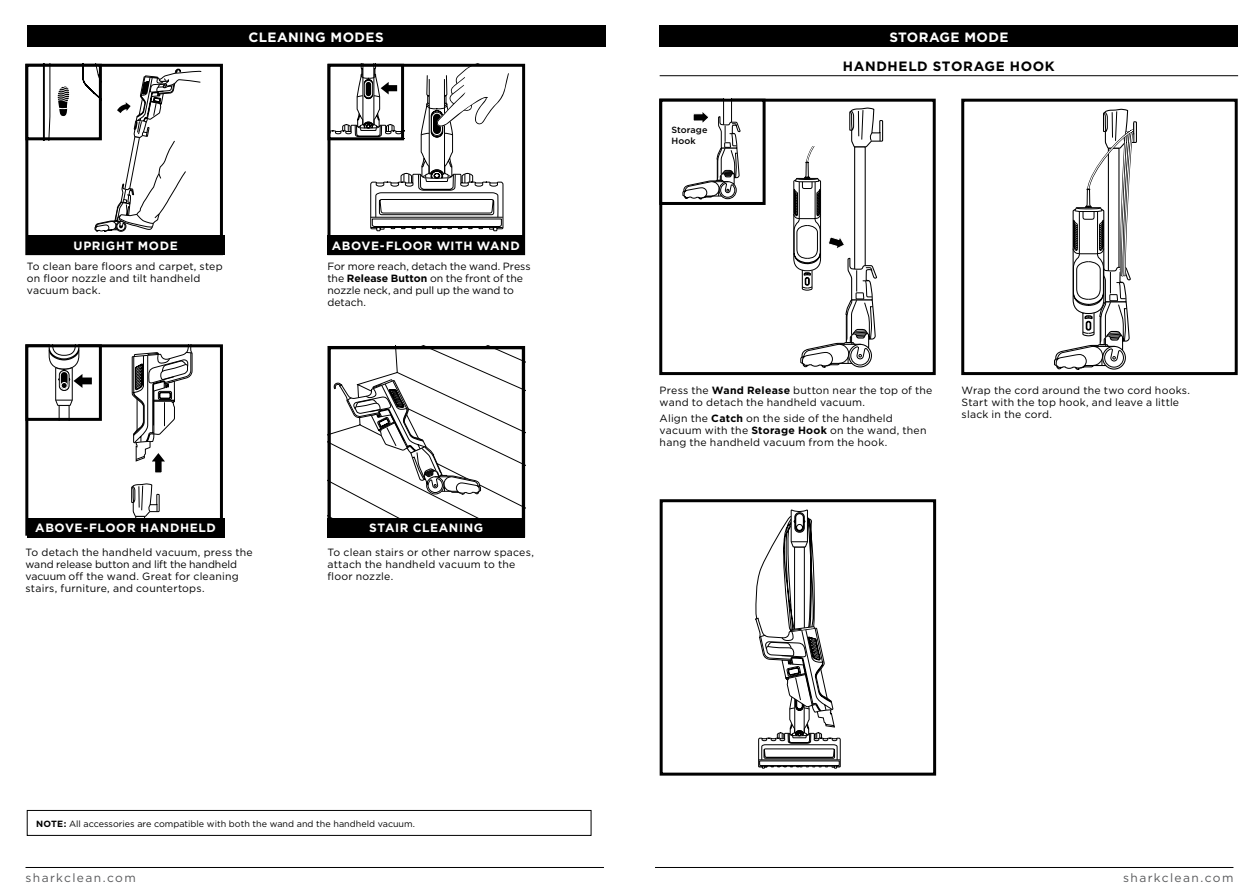
<style>
.page{position:relative;width:1259px;height:893px;background:#fff}
.page>*{position:absolute;margin:0;border:0;box-sizing:border-box;transform-origin:0 0}
.t1{font:700 13.5px "Gotham";letter-spacing:.03em;color:#fff}
.t2{font:700 13.5px "Gotham";letter-spacing:.05em;color:#000}
.t3{font:700 12px "Gotham";letter-spacing:.05em;color:#fff}
.t4{font:12px "Gotham";letter-spacing:.115em;color:#58595b}
.t5{font:10.5px/12px "Gotham";letter-spacing:.02em;color:#000}
.t6{font:10.5px/12px "Gotham";letter-spacing:-.005em;color:#000}
.t7{font:9px "Gotham";color:#000}
.t8{font:500 9px/10.5px "Gotham";letter-spacing:.005em;color:#000}
.s1{font-weight:700}
</style>
<div class="page">
<hr style="left:655px;top:867px;width:578px;height:1px;background:#000">
<hr style="left:26px;top:867px;width:578px;height:1px;background:#000">
<div style="left:659px;top:26px;width:579px;height:21px;background:#000"></div>
<hr style="left:659px;top:75px;width:579px;height:1px;background:#000">
<svg style="left:1054px;top:109px;width:83px;height:261px"></svg>
<div style="left:961px;top:99px;width:276px;height:276px;border:3px solid #000"></div>
<svg style="left:755px;top:509px;width:85px;height:260px"></svg>
<div style="left:659px;top:499px;width:277px;height:277px;border:3px solid #000"></div>
<div style="left:659px;top:99px;width:276px;height:276px;border:3px solid #000"></div>
<div style="left:659px;top:99px;width:106px;height:106px;border:3px solid #000"></div>
<svg style="left:682px;top:99px;width:61px;height:100px"></svg>
<svg style="left:793px;top:107px;width:90px;height:261px"></svg>
<svg style="left:131px;top:483px;width:29px;height:35px"></svg>
<div style="left:25px;top:344px;width:198px;height:192px;border:3px solid #000"></div>
<svg style="left:331px;top:350px;width:190px;height:168px"></svg>
<div style="left:327px;top:346px;width:198px;height:191px;border:3px solid #000"></div>
<div style="left:27px;top:26px;width:578px;height:21px;background:#000"></div>
<div style="left:27px;top:810px;width:564px;height:26px;border:1px solid #000"></div>
<div style="left:25px;top:64px;width:198px;height:191px;border:3px solid #000"></div>
<div style="left:27px;top:236px;width:197px;height:19px;background:#000"></div>
<div style="left:327px;top:236px;width:197px;height:19px;background:#000"></div>
<div style="left:327px;top:64px;width:198px;height:191px;border:3px solid #000"></div>
<div style="left:27px;top:518px;width:197px;height:19px;background:#000"></div>
<div style="left:327px;top:518px;width:198px;height:19px;background:#000"></div>
<div style="left:25px;top:344px;width:77px;height:77px;border:3px solid #000"></div>
<div style="left:327px;top:64px;width:77px;height:76px;border:3px solid #000"></div>
<svg style="left:49px;top:344px;width:43px;height:77px"></svg>
<svg style="left:330px;top:64px;width:179px;height:167px"></svg>
<svg style="left:131px;top:344px;width:62px;height:129px"></svg>
<svg style="left:42px;top:64px;width:159px;height:168px"></svg>
<div style="left:25px;top:64px;width:77px;height:76px;border:3px solid #000"></div>
<p class="t1" style="left:248px;top:28px;width:137px">CLEANING MODES</p>
<p class="t3" style="left:74px;top:238px;width:106px">UPRIGHT MODE</p>
<p class="t5" style="left:27px;top:260px;width:197px">To clean bare floors and carpet, step on floor nozzle and tilt handheld vacuum back.</p>
<p class="t3" style="left:332px;top:238px;width:189px">ABOVE-FLOOR WITH WAND</p>
<p class="t6" style="left:327px;top:260px;width:205px">For more reach, detach the wand. Press the <span class="s1">Release Button</span> on the front of the nozzle neck, and pull up the wand to detach.</p>
<p class="t3" style="left:35px;top:520px;width:182px">ABOVE-FLOOR HANDHELD</p>
<p class="t3" style="left:369px;top:520px;width:115px">STAIR CLEANING</p>
<p class="t5" style="left:26px;top:546px;width:229px">To detach the handheld vacuum, press the wand release button and lift the handheld vacuum off the wand. Great for cleaning stairs, furniture, and countertops.</p>
<p class="t5" style="left:327px;top:546px;width:208px">To clean stairs or other narrow spaces, attach the handheld vacuum to the floor nozzle.</p>
<p class="t7" style="left:36px;top:818px;width:380px"><span class="s1">NOTE:</span> All accessories are compatible with both the wand and the handheld vacuum.</p>
<p class="t1" style="left:889px;top:28px;width:121px">STORAGE MODE</p>
<p class="t8" style="left:671px;top:125px;width:37px">Storage<br>Hook</p>
<p class="t2" style="left:843px;top:57px;width:213px">HANDHELD STORAGE HOOK</p>
<p class="t5" style="left:659px;top:384px;width:274px">Press the <span class="s1">Wand Release</span> button near the top of the wand to detach the handheld vacuum.</p>
<p class="t5" style="left:659px;top:412px;width:268px">Align the <span class="s1">Catch</span> on the side of the handheld vacuum with the <span class="s1">Storage Hook</span> on the wand, then hang the handheld vacuum from the hook.</p>
<p class="t5" style="left:961px;top:384px;width:230px">Wrap the cord around the two cord hooks.<br>Start with the top hook, and leave a little slack in the cord.</p>
<p class="t4" style="left:26px;top:870px;width:112px">sharkclean.com</p>
<p class="t4" style="left:1123px;top:870px;width:112px">sharkclean.com</p>
</div>
